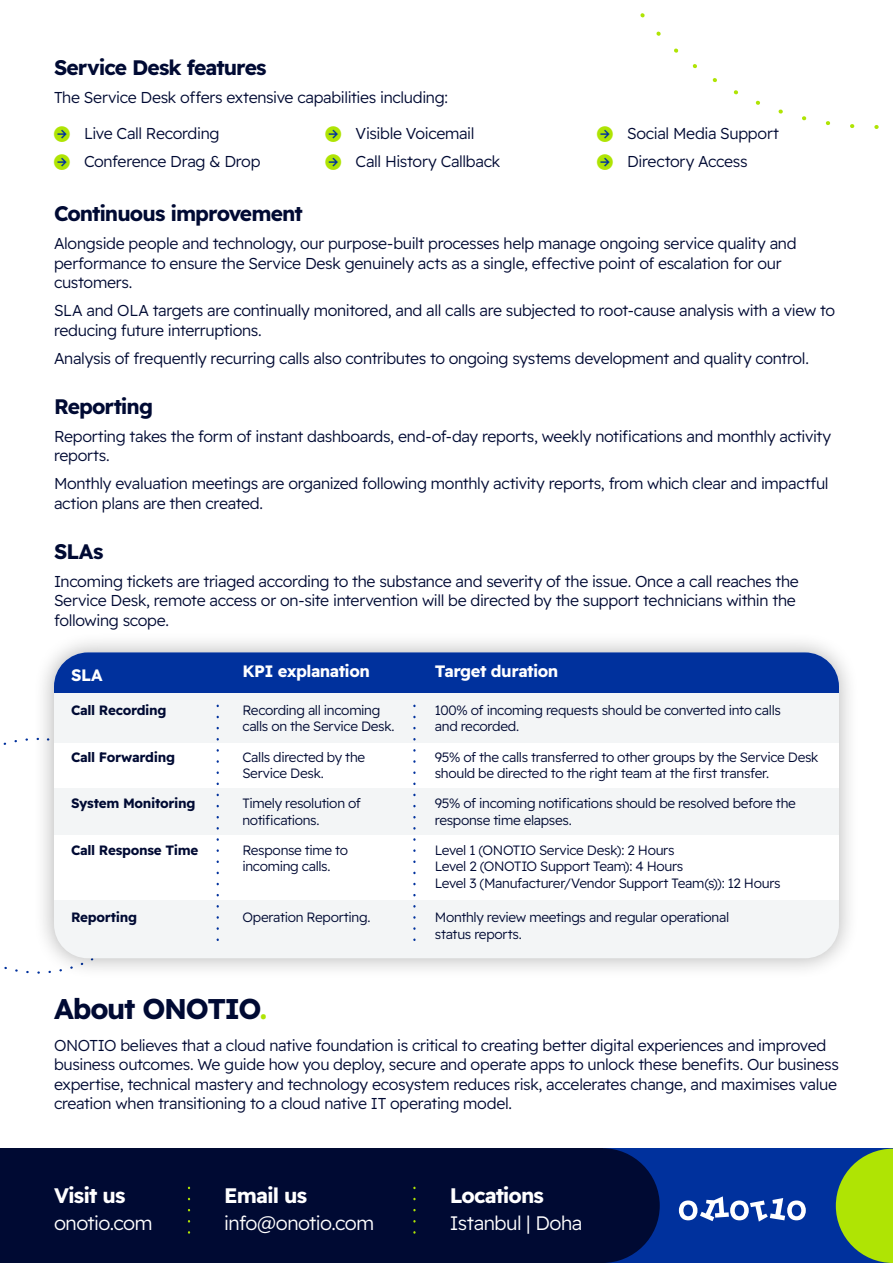
<style>
.page{position:relative;width:893px;height:1263px;background:#fff}
.page>*{position:absolute;margin:0;border:0;box-sizing:border-box;transform-origin:0 0}
.t1{font:700 28.5px "Readex Pro";letter-spacing:-.045em;color:#000a33}
.t2{font:700 21px "Readex Pro";letter-spacing:-.045em;color:#000a33}
.t3{font:700 21px "Readex Pro";letter-spacing:-.045em;color:#fff}
.t4{font:300 19.5px "Readex Pro";letter-spacing:-.025em;color:#fff}
.t5{font:700 16.5px "Readex Pro";letter-spacing:-.03em;color:#fff}
.t6{font:300 15.75px/19.5px "Readex Pro";letter-spacing:-.02em;color:#000a33}
.t7{font:300 13.5px/16.2px "Readex Pro";letter-spacing:-.025em;color:#000a33}
.t8{font:700 13.5px "Readex Pro";letter-spacing:-.02em;color:#000a33}
.s1{color:#afe404}
</style>
<div class="page">
<div style="left:33px;top:631px;width:827px;height:348px;background:#000;opacity:.3"></div>
<div style="left:54px;top:652px;width:785px;height:306px;background:#f3f5f6;border-radius:34px"></div>
<div style="left:54px;top:652px;width:785px;height:41px;background:#00319d"></div>
<div style="left:54px;top:835px;width:785px;height:64px;background:#fff"></div>
<div style="left:54px;top:743px;width:785px;height:44px;background:#fff"></div>
<svg style="left:413px;top:706px;width:3px;height:235px"></svg>
<svg style="left:217px;top:706px;width:2px;height:235px"></svg>
<div style="left:0;top:1148px;width:893px;height:115px;background:#000a33"></div>
<div style="left:603px;top:1148px;width:290px;height:115px;background:#00319d"></div>
<svg style="left:836px;top:1149px;width:57px;height:114px"></svg>
<div style="left:545px;top:1148px;width:115px;height:115px;background:#000a33;border-radius:50%"></div>
<svg style="left:679px;top:1196px;width:127px;height:25px"></svg>
<svg style="left:188px;top:1188px;width:2px;height:45px"></svg>
<svg style="left:413px;top:1188px;width:3px;height:45px"></svg>
<svg style="left:55px;top:128px;width:13px;height:13px"></svg>
<svg style="left:55px;top:156px;width:13px;height:13px"></svg>
<svg style="left:327px;top:128px;width:13px;height:13px"></svg>
<svg style="left:327px;top:156px;width:13px;height:13px"></svg>
<svg style="left:598px;top:13px;width:281px;height:128px"></svg>
<svg style="left:598px;top:156px;width:13px;height:13px"></svg>
<h2 class="t2" style="left:54px;top:55px;width:214px">Service Desk features</h2>
<p class="t6" style="left:54px;top:88px;width:395px">The Service Desk offers extensive capabilities including:</p>
<p class="t6" style="left:54px;top:124px;width:167px"><span class="s1">●□▼</span> Live Call Recording</p>
<p class="t6" style="left:54px;top:152px;width:208px"><span class="s1">●□▼</span> Conference Drag &amp; Drop</p>
<p class="t6" style="left:326px;top:124px;width:150px"><span class="s1">●□▼</span> Visible Voicemail</p>
<p class="t6" style="left:326px;top:152px;width:176px"><span class="s1">●□▼</span> Call History Callback</p>
<p class="t6" style="left:597px;top:124px;width:183px"><span class="s1">●□▼</span> Social Media Support</p>
<p class="t6" style="left:597px;top:152px;width:152px"><span class="s1">●□▼</span> Directory Access</p>
<h2 class="t2" style="left:54px;top:201px;width:250px">Continuous improvement</h2>
<p class="t6" style="left:54px;top:234px;width:744px">Alongside people and technology, our purpose-built processes help manage ongoing service quality and performance to ensure the Service Desk genuinely acts as a single, effective point of escalation for our customers.</p>
<p class="t6" style="left:54px;top:301px;width:783px">SLA and OLA targets are continually monitored, and all calls are subjected to root-cause analysis with a view to reducing future interruptions.</p>
<p class="t6" style="left:54px;top:349px;width:756px">Analysis of frequently recurring calls also contributes to ongoing systems development and quality control.</p>
<h2 class="t2" style="left:54px;top:394px;width:101px">Reporting</h2>
<p class="t6" style="left:54px;top:427px;width:779px">Reporting takes the form of instant dashboards, end-of-day reports, weekly notifications and monthly activity reports.</p>
<p class="t6" style="left:54px;top:474px;width:776px">Monthly evaluation meetings are organized following monthly activity reports, from which clear and impactful action plans are then created.</p>
<h2 class="t2" style="left:54px;top:539px;width:51px">SLAs</h2>
<p class="t6" style="left:54px;top:572px;width:746px">Incoming tickets are triaged according to the substance and severity of the issue. Once a call reaches the<br>Service Desk, remote access or on-site intervention will be directed by the support technicians within the following scope.</p>
<p class="t5" style="left:71px;top:665px;width:33px">SLA</p>
<p class="t5" style="left:242px;top:662px;width:129px">KPI explanation</p>
<p class="t5" style="left:435px;top:662px;width:125px">Target duration</p>
<p class="t8" style="left:71px;top:702px;width:97px">Call Recording</p>
<p class="t7" style="left:242px;top:703px;width:154px">Recording all incoming calls on the Service Desk.</p>
<p class="t7" style="left:435px;top:703px;width:348px">100% of incoming requests should be converted into calls and recorded.</p>
<p class="t8" style="left:71px;top:749px;width:106px">Call Forwarding</p>
<p class="t7" style="left:242px;top:749px;width:124px">Calls directed by the<br>Service Desk.</p>
<p class="t7" style="left:435px;top:749px;width:385px">95% of the calls transferred to other groups by the Service Desk should be directed to the right team at the first transfer.</p>
<p class="t8" style="left:71px;top:796px;width:126px">System Monitoring</p>
<p class="t7" style="left:242px;top:796px;width:120px">Timely resolution of notifications.</p>
<p class="t7" style="left:435px;top:796px;width:363px">95% of incoming notifications should be resolved before the response time elapses.</p>
<p class="t8" style="left:71px;top:843px;width:129px">Call Response Time</p>
<p class="t7" style="left:242px;top:843px;width:107px">Response time to incoming calls.</p>
<p class="t7" style="left:435px;top:843px;width:347px">Level 1 (ONOTIO Service Desk): 2 Hours<br>Level 2 (ONOTIO Support Team): 4 Hours<br>Level 3 (Manufacturer/Vendor Support Team(s)): 12 Hours</p>
<p class="t8" style="left:71px;top:910px;width:68px">Reporting</p>
<p class="t7" style="left:242px;top:910px;width:130px">Operation Reporting.</p>
<p class="t7" style="left:435px;top:910px;width:296px">Monthly review meetings and regular operational status reports.</p>
<h1 class="t1" style="left:54px;top:992px;width:215px">About ONOTIO<span class="s1">.</span></h1>
<p class="t6" style="left:54px;top:1036px;width:786px">ONOTIO believes that a cloud native foundation is critical to creating better digital experiences and improved business outcomes. We guide how you deploy, secure and operate apps to unlock these benefits. Our business expertise, technical mastery and technology ecosystem reduces risk, accelerates change, and maximises value creation when transitioning to a cloud native IT operating model.</p>
<h2 class="t3" style="left:54px;top:1184px;width:73px">Visit us</h2>
<p class="t4" style="left:54px;top:1208px;width:100px">onotio.com</p>
<h2 class="t3" style="left:224px;top:1184px;width:84px">Email us</h2>
<p class="t4" style="left:224px;top:1208px;width:151px">info@onotio.com</p>
<h2 class="t3" style="left:450px;top:1184px;width:96px">Locations</h2>
<p class="t4" style="left:450px;top:1208px;width:134px">Istanbul | Doha</p>
</div>
